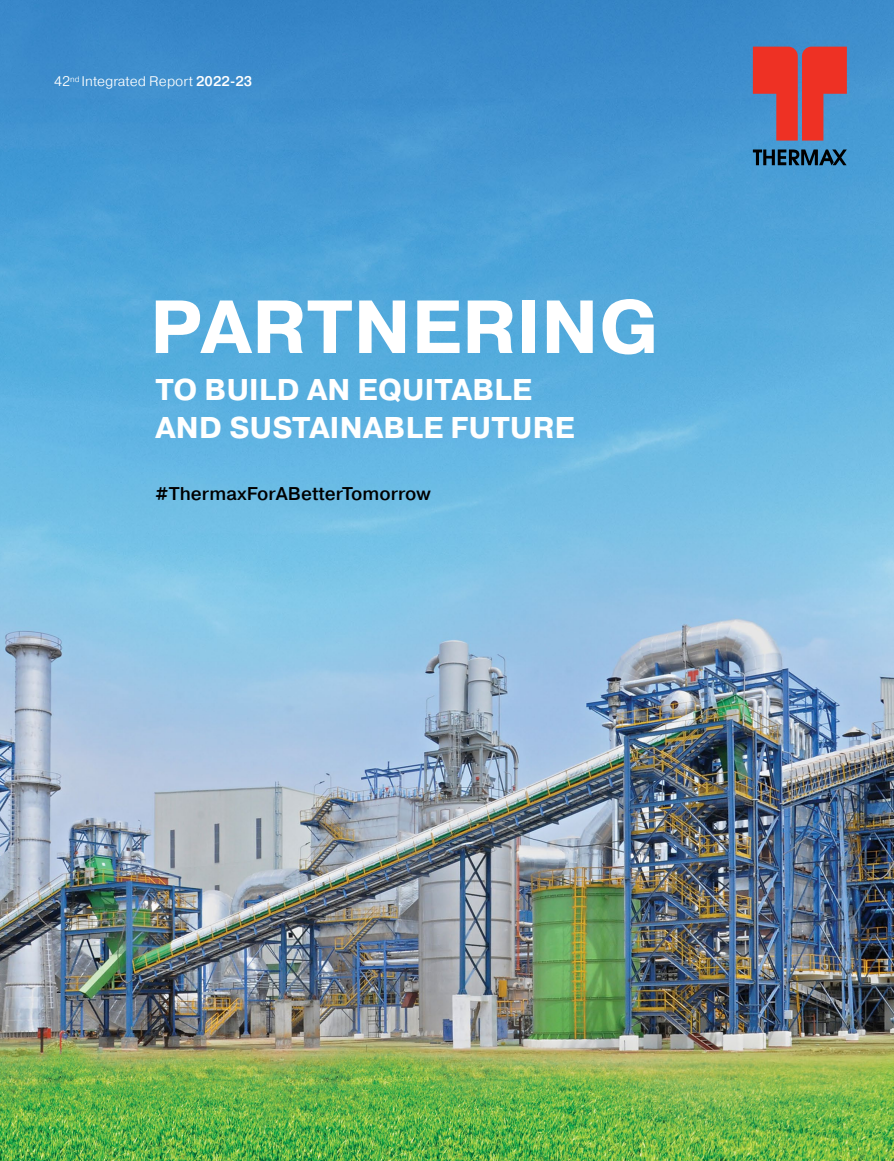
<style>
.page{position:relative;width:894px;height:1161px;background:#fff}
.page>*{position:absolute;margin:0;border:0;box-sizing:border-box;transform-origin:0 0}
.t1{font:700 75px "Pragmatica";letter-spacing:.01em;color:#fff}
.t2{font:700 30px/37.5px "Pragmatica";letter-spacing:.01em;color:#fff}
.t3{font:500 18.45px "Pragmatica";color:#000}
.t4{font:300 13.95px "Pragmatica";color:#fff}
.s1{font-weight:500}
</style>
<div class="page">
<img style="left:0;top:0;width:893px;height:1161px">
<svg style="left:752px;top:47px;width:94px;height:94px;background:#b95059"></svg>
<svg style="left:752px;top:149px;width:94px;height:16px;background:#234f6c"></svg>
<p class="t4" style="left:54px;top:73px;width:199px">42<sup>nd</sup> Integrated Report <span class="s1">2022-23</span></p>
<h1 class="t1" style="left:150px;top:279px;width:509px">PARTNERING</h1>
<p class="t2" style="left:155px;top:372px;width:420px">TO BUILD AN EQUITABLE<br>AND SUSTAINABLE FUTURE</p>
<p class="t3" style="left:155px;top:482px;width:277px">#ThermaxForABetterTomorrow</p>
</div>
